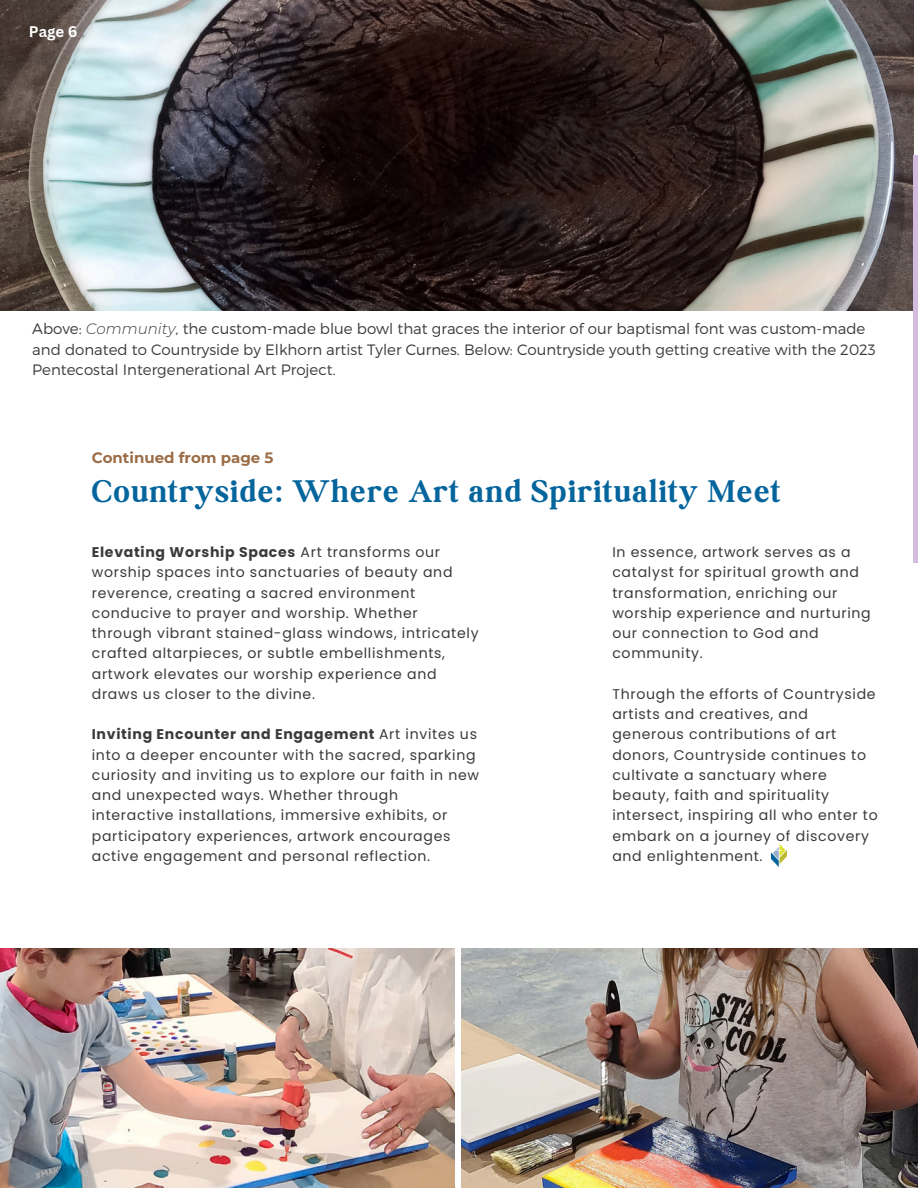
<style>
.page{position:relative;width:918px;height:1188px;background:#fff}
.page>*{position:absolute;margin:0;border:0;box-sizing:border-box;transform-origin:0 0}
.t1{font:700 33.45px "Boston Angel";letter-spacing:.05em;color:#04649c}
.t2{font:300 15px/20.9px "Montserrat";color:#3b3b3b}
.t3{font:700 15px "Montserrat";color:#9b6c46}
.t4{font:700 15px "Canva Sans";color:#fff}
.t5{font:14.1px/20.2px "Poppins";letter-spacing:.05em;color:#3b3b3b}
.s1{font-style:italic}
.s2{font-weight:700}
</style>
<div class="page">
<img style="left:0;top:0;width:914px;height:310px">
<div style="left:913px;top:155px;width:5px;height:407px;background:#d3bbdd"></div>
<img style="left:0;top:948px;width:454px;height:240px">
<img style="left:462px;top:948px;width:456px;height:240px">
<img style="left:771px;top:845px;width:16px;height:21px">
<p class="t4" style="left:29px;top:21px;width:50px">Page 6</p>
<p class="t2" style="left:32px;top:317px;width:845px">Above: <span class="s1">Community</span>, the custom-made blue bowl that graces the interior of our baptismal font was custom-made and donated to Countryside by Elkhorn artist Tyler Curnes. Below: Countryside youth getting creative with the 2023<br>Pentecostal Intergenerational Art Project.</p>
<p class="t3" style="left:92px;top:448px;width:183px">Continued from page 5</p>
<p class="t1" style="left:92px;top:472px;width:690px">Countryside: Where Art and Spirituality Meet</p>
<h2 class="t5" style="left:92px;top:542px;width:388px"><span class="s2">Elevating Worship Spaces</span> Art transforms our worship spaces into sanctuaries of beauty and reverence, creating a sacred environment conducive to prayer and worship. Whether through vibrant stained-glass windows, intricately crafted altarpieces, or subtle embellishments, artwork elevates our worship experience and draws us closer to the divine.</h2>
<h1 class="t5" style="left:92px;top:724px;width:389px"><span class="s2">Inviting Encounter and Engagement</span> Art invites us into a deeper encounter with the sacred, sparking curiosity and inviting us to explore our faith in new and unexpected ways. Whether through interactive installations, immersive exhibits, or participatory experiences, artwork encourages active engagement and personal reflection.</h1>
<p class="t5" style="left:612px;top:542px;width:260px">In essence, artwork serves as a catalyst for spiritual growth and transformation, enriching our worship experience and nurturing our connection to God and community.</p>
<p class="t5" style="left:612px;top:684px;width:267px">Through the efforts of Countryside artists and creatives, and generous contributions of art donors, Countryside continues to cultivate a sanctuary where beauty, faith and spirituality intersect, inspiring all who enter to embark on a journey of discovery and enlightenment.</p>
</div>
